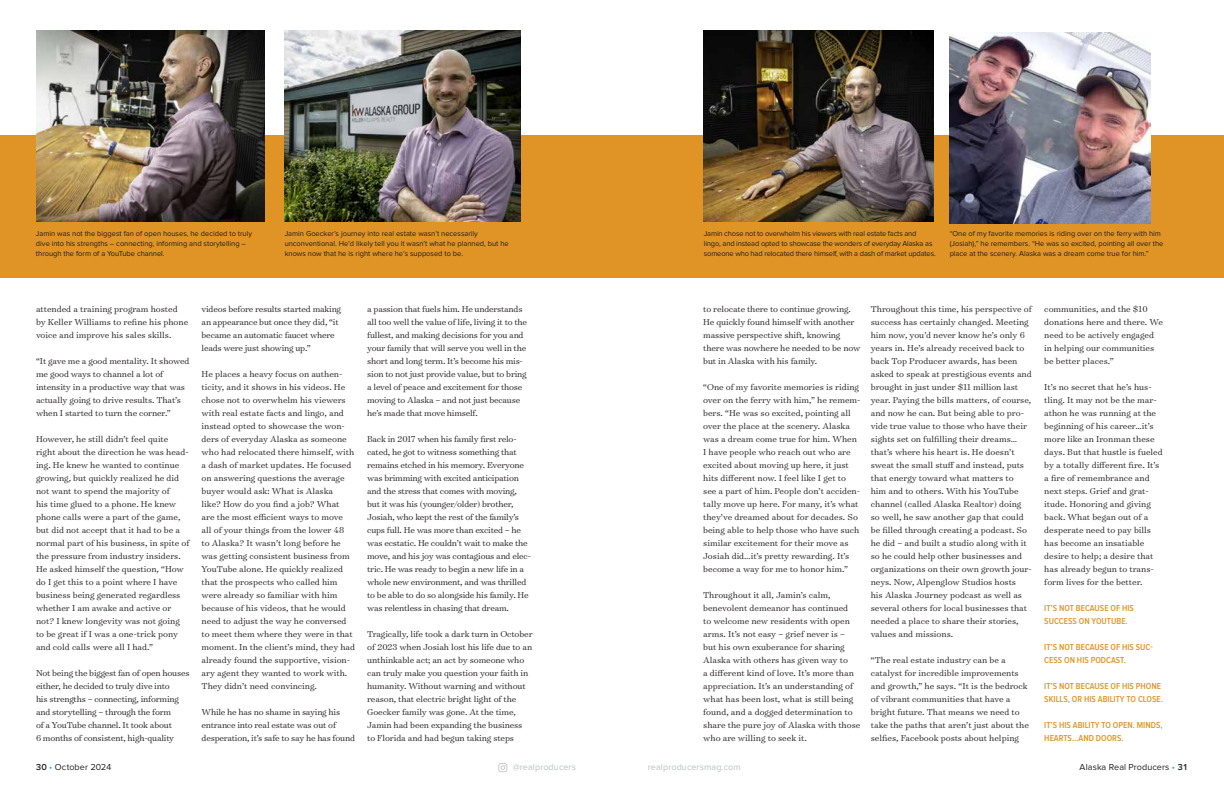
<style>
.page{position:relative;width:1224px;height:792px;background:#fff}
.page>*{position:absolute;margin:0;border:0;box-sizing:border-box;transform-origin:0 0}
.t1{font:300 9.8px/13px "Surveyor Text";color:#231f20}
.t2{font:300 9.8px/13px "Surveyor Text";letter-spacing:-.02em;color:#231f20}
.t3{font:600 9px/13px "Proxima Nova Cond";color:#e09426}
.t4{font:9px "Proxima Nova";letter-spacing:.01em;color:#231f20}
.t5{font:9px "Proxima Nova";letter-spacing:.01em;color:#bcbec0}
.t6{font:7.5px/10px "Proxima Nova";color:#231f20}
.t7{font:7.5px/10px "Proxima Nova";letter-spacing:-.02em;color:#231f20}
.s1{font-weight:600}
.s2{color:#19a8e0}
</style>
<div class="page">
<svg style="left:498px;top:763px;width:9px;height:9px"></svg>
<div style="left:0;top:135px;width:1224px;height:142px;background:#e09426"></div>
<img style="left:36px;top:30px;width:228px;height:191px">
<img style="left:704px;top:30px;width:230px;height:191px">
<img style="left:285px;top:30px;width:236px;height:191px">
<img style="left:950px;top:33px;width:201px;height:191px">
<p class="t6" style="left:36px;top:229px;width:218px">Jamin was not the biggest fan of open houses, he decided to truly dive into his strengths – connecting, informing and storytelling – through the form of a YouTube channel.</p>
<p class="t6" style="left:285px;top:229px;width:226px">Jamin Goecker’s journey into real estate wasn’t necessarily unconventional. He’d likely tell you it wasn’t what he planned, but he knows now that he is right where he’s supposed to be.</p>
<p class="t6" style="left:950px;top:229px;width:215px">“One of my favorite memories is riding over on the ferry with him (Josiah),” he remembers. “He was so excited, pointing all over the place at the scenery. Alaska was a dream come true for him.”</p>
<p class="t7" style="left:704px;top:229px;width:233px">Jamin chose not to overwhelm his viewers with real estate facts and<br>lingo, and instead opted to showcase the wonders of everyday Alaska as someone who had relocated there himself, with a dash of market updates.</p>
<p class="t1" style="left:36px;top:302px;width:154px">attended a training program hosted by Keller Williams to refine his phone voice and improve his sales skills.</p>
<p class="t1" style="left:36px;top:354px;width:155px">“It gave me a good mentality. It showed me good ways to channel a lot of intensity in a productive way that was actually going to drive results. That’s when I started to turn the corner.”</p>
<p class="t1" style="left:36px;top:432px;width:155px">However, he still didn’t feel quite right about the direction he was head&shy;ing. He knew he wanted to continue growing, but quickly realized he did not want to spend the majority of<br>his time glued to a phone. He knew phone calls were a part of the game, but did not accept that it had to be a normal part of his business, in spite of the pressure from industry insiders.<br>He asked himself the question, “How do I get this to a point where I have business being generated regardless whether I am awake and active or not? I knew longevity was not going to be great if I was a one-trick pony and cold calls were all I had.”</p>
<p class="t2" style="left:36px;top:666px;width:155px">Not being the biggest fan of open houses either, he decided to truly dive into<br>his strengths – connecting, informing and storytelling – through the form<br>of a YouTube channel. It took about<br>6 months of consistent, high-quality</p>
<p class="t2" style="left:202px;top:302px;width:141px">videos before results started making an appearance but once they did, “it became an automatic faucet where leads were just showing up.”</p>
<p class="t1" style="left:202px;top:367px;width:155px">He places a heavy focus on authen&shy;ticity, and it shows in his videos. He chose not to overwhelm his viewers with real estate facts and lingo, and instead opted to showcase the won&shy;ders of everyday Alaska as someone who had relocated there himself, with a dash of market updates. He focused on answering questions the average buyer would ask: What is Alaska<br>like? How do you find a job? What<br>are the most efficient ways to move all of your things from the lower 48<br>to Alaska? It wasn’t long before he was getting consistent business from YouTube alone. He quickly realized that the prospects who called him were already so familiar with him because of his videos, that he would need to adjust the way he conversed to meet them where they were in that moment. In the client’s mind, they had already found the supportive, vision&shy;ary agent they wanted to work with.<br>They didn’t need convincing.</p>
<p class="t2" style="left:202px;top:705px;width:155px">While he has no shame in saying his entrance into real estate was out of desperation, it’s safe to say he has found</p>
<p class="t2" style="left:367px;top:302px;width:161px">a passion that fuels him. He understands all too well the value of life, living it to the fullest, and making decisions for you and your family that will serve you well in the short and long term. It’s become his mis&shy;sion to not just provide value, but to bring a level of peace and excitement for those moving to Alaska – and not just because he’s made that move himself.</p>
<p class="t2" style="left:367px;top:432px;width:165px">Back in 2017 when his family first relo&shy;cated, he got to witness something that remains etched in his memory. Everyone was brimming with excited anticipation and the stress that comes with moving, but it was his (younger/older) brother, Josiah, who kept the rest of the family’s cups full. He was more than excited – he was ecstatic. He couldn’t wait to make the move, and his joy was contagious and elec&shy;tric. He was ready to begin a new life in a whole new environment, and was thrilled to be able to do so alongside his family. He was relentless in chasing that dream.</p>
<p class="t1" style="left:367px;top:627px;width:167px">Tragically, life took a dark turn in October of 2023 when Josiah lost his life due to an unthinkable act; an act by someone who can truly make you question your faith in humanity. Without warning and without reason, that electric bright light of the Goecker family was gone. At the time, Jamin had been expanding the business to Florida and had begun taking steps</p>
<p class="t1" style="left:703px;top:302px;width:159px">to relocate there to continue growing.<br>He quickly found himself with another massive perspective shift, knowing there was nowhere he needed to be now but in Alaska with his family.</p>
<p class="t1" style="left:703px;top:380px;width:159px">“One of my favorite memories is riding over on the ferry with him,” he remem&shy;bers. “He was so excited, pointing all over the place at the scenery. Alaska was a dream come true for him. When I have people who reach out who are excited about moving up here, it just hits different now. I feel like I get to see a part of him. People don’t acciden&shy;tally move up here. For many, it’s what they’ve dreamed about for decades. So being able to help those who have such similar excitement for their move as Josiah did…it’s pretty rewarding. It’s become a way for me to honor him.”</p>
<p class="t1" style="left:703px;top:588px;width:159px">Throughout it all, Jamin’s calm, benevolent demeanor has continued<br>to welcome new residents with open arms. It’s not easy – grief never is – but his own exuberance for sharing Alaska with others has given way to<br>a different kind of love. It’s more than appreciation. It’s an understanding of what has been lost, what is still being found, and a dogged determination to share the pure joy of Alaska with those who are willing to seek it.</p>
<p class="t1" style="left:871px;top:302px;width:163px">Throughout this time, his perspective of success has certainly changed. Meeting him now, you’d never know he’s only 6 years in. He’s already received back to back Top Producer awards, has been asked to speak at prestigious events and brought in just under $11 million last year. Paying the bills matters, of course, and now he can. But being able to pro&shy;vide true value to those who have their sights set on fulfilling their dreams… that’s where his heart is. He doesn’t sweat the small stuff and instead, puts that energy toward what matters to<br>him and to others. With his YouTube channel (called Alaska Realtor) doing so well, he saw another gap that could be filled through creating a podcast. So he did – and built a studio along with it so he could help other businesses and organizations on their own growth jour&shy;neys. Now, Alpenglow Studios hosts<br>his Alaska Journey podcast as well as several others for local businesses that needed a place to share their stories, values and missions.</p>
<p class="t1" style="left:871px;top:653px;width:160px">“The real estate industry can be a catalyst for incredible improvements and growth,” he says. “It is the bedrock of vibrant communities that have a bright future. That means we need to take the paths that aren’t just about the selfies, Facebook posts about helping</p>
<p class="t1" style="left:1044px;top:302px;width:120px">communities, and the $10 donations here and there. We need to be actively engaged in helping our communities be better places.”</p>
<p class="t1" style="left:1044px;top:380px;width:120px">It’s no secret that he’s hus&shy;tling. It may not be the mar&shy;athon he was running at the beginning of his career…it’s more like an Ironman these days. But that hustle is fueled by a totally different fire. It’s a fire of remembrance and next steps. Grief and grat&shy;itude. Honoring and giving back. What began out of a desperate need to pay bills has become an insatiable desire to help; a desire that has already begun to trans&shy;form lives for the better.</p>
<p class="t3" style="left:1044px;top:602px;width:91px">IT’S NOT BECAUSE OF HIS<br>SUCCESS ON YOUTUBE.</p>
<p class="t3" style="left:1044px;top:641px;width:110px">IT’S NOT BECAUSE OF HIS SUC-<br>CESS ON HIS PODCAST.</p>
<p class="t3" style="left:1044px;top:680px;width:120px">IT’S NOT BECAUSE OF HIS PHONE<br>SKILLS, OR HIS ABILITY TO CLOSE.</p>
<p class="t3" style="left:1044px;top:719px;width:120px">IT’S HIS ABILITY TO OPEN. MINDS,<br>HEARTS…AND DOORS.</p>
<p class="t4" style="left:36px;top:762px;width:77px"><span class="s1">30</span> <span class="s2">•</span> October 2024</p>
<p class="t5" style="left:513px;top:762px;width:65px">@realproducers</p>
<p class="t5" style="left:648px;top:762px;width:94px">realproducersmag.com</p>
<p class="t4" style="left:1080px;top:762px;width:110px">Alaska Real Producers <span class="s2">•</span> <span class="s1">31</span></p>
</div>
